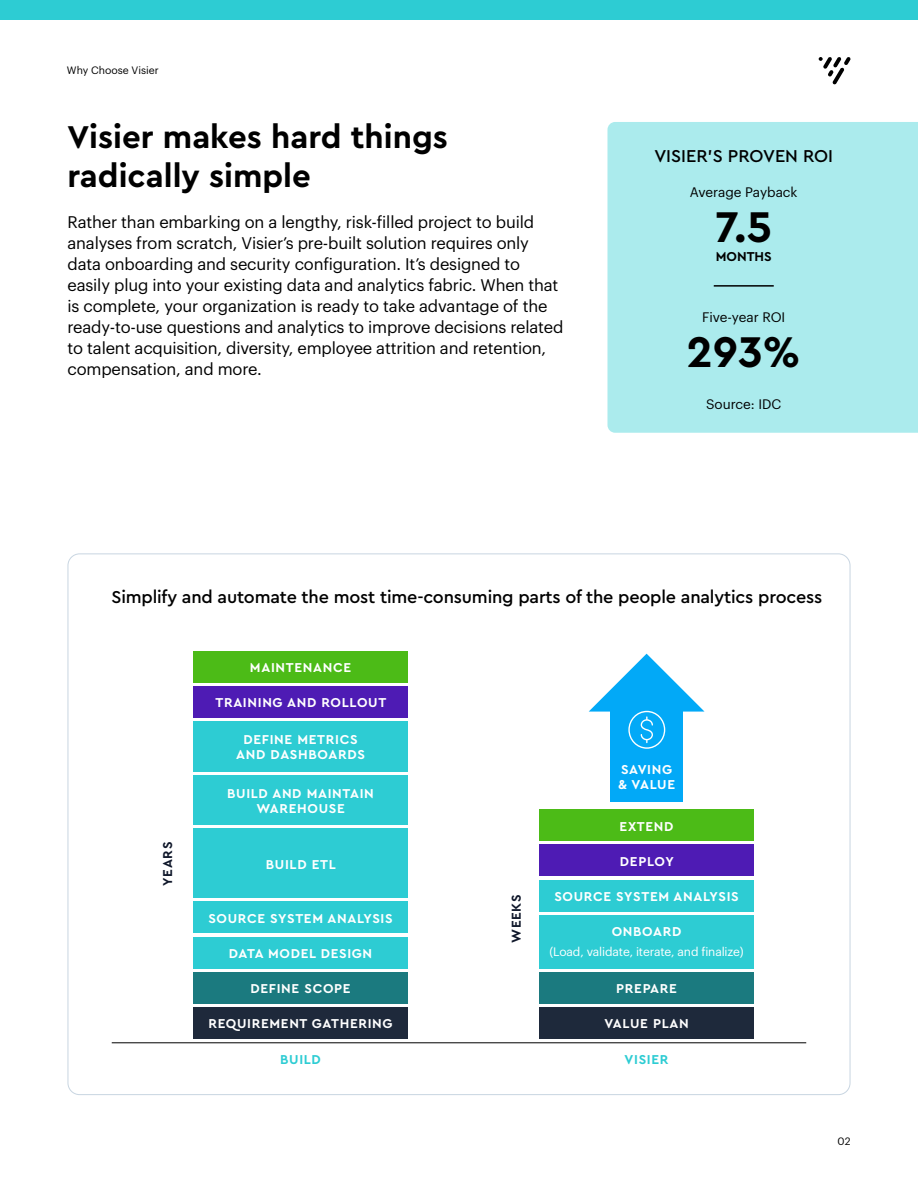
<style>
.page{position:relative;width:918px;height:1188px;background:#fff}
.page>*{position:absolute;margin:0;border:0;box-sizing:border-box;transform-origin:0 0}
.t1{font:700 45px "Cera Pro";color:#000}
.t2{font:700 33px/39px "Cera Pro";color:#000}
.t3{font:500 18px "Cera Pro";letter-spacing:-.01em;color:#000}
.t4{font:16.5px/21px "Graphik";letter-spacing:-.01em;color:#000}
.t5{font:700 13.5px/15px "Cera Pro";letter-spacing:.05em;color:#fff;text-align:center}
.t6{font:13.5px "Graphik";color:#000}
.t7{font:700 13.5px "Cera Pro";letter-spacing:.05em;color:#2dccd3}
.t8{font:700 13.5px "Cera Pro";letter-spacing:.05em;color:#0f172a}
.t9{font:700 13.5px "Cera Pro";color:#000}
.t10{font:12px "Graphik";letter-spacing:-.01em;color:#fff}
.t11{font:10.5px "Graphik";color:#000}
</style>
<div class="page">
<div style="left:607px;top:122px;width:311px;height:311px;background:#abebed"></div>
<hr style="left:714px;top:285px;width:60px;height:2px;background:#000">
<hr style="left:112px;top:1042px;width:694px;height:1px;background:#000">
<div style="left:193px;top:1007px;width:215px;height:32px;background:#1e293b"></div>
<div style="left:193px;top:972px;width:215px;height:32px;background:#1b7a7f"></div>
<div style="left:193px;top:937px;width:215px;height:31px;background:#2dccd3"></div>
<div style="left:193px;top:902px;width:215px;height:31px;background:#2dccd3"></div>
<div style="left:193px;top:829px;width:215px;height:69px;background:#2dccd3"></div>
<div style="left:193px;top:775px;width:215px;height:50px;background:#2dccd3"></div>
<div style="left:193px;top:721px;width:215px;height:51px;background:#2dccd3"></div>
<div style="left:193px;top:686px;width:215px;height:31px;background:#4e1bb4"></div>
<div style="left:193px;top:651px;width:215px;height:31px;background:#4cbb17"></div>
<div style="left:539px;top:1007px;width:215px;height:32px;background:#1e293b"></div>
<div style="left:539px;top:972px;width:215px;height:32px;background:#1b7a7f"></div>
<div style="left:539px;top:915px;width:215px;height:53px;background:#2dccd3"></div>
<div style="left:539px;top:880px;width:215px;height:32px;background:#2dccd3"></div>
<div style="left:539px;top:845px;width:215px;height:31px;background:#4e1bb4"></div>
<div style="left:539px;top:809px;width:215px;height:32px;background:#4cbb17"></div>
<div style="left:610px;top:704px;width:73px;height:97px;background:#02a9f7"></div>
<svg style="left:589px;top:654px;width:116px;height:95px"></svg>
<div style="left:0;top:0;width:918px;height:20px;background:#2dccd3"></div>
<svg style="left:819px;top:57px;width:32px;height:27px"></svg>
<p class="t11" style="left:67px;top:63px;width:93px">Why Choose Visier</p>
<h2 class="t2" style="left:68px;top:116px;width:382px">Visier makes hard things radically simple</h2>
<p class="t4" style="left:68px;top:211px;width:497px">Rather than embarking on a lengthy, risk-filled project to build analyses from scratch, Visier’s pre-built solution requires only data onboarding and security configuration. It’s designed to easily plug into your existing data and analytics fabric. When that is complete, your organization is ready to take advantage of the ready-to-use questions and analytics to improve decisions related to talent acquisition, diversity, employee attrition and retention, compensation, and more.</p>
<p class="t3" style="left:654px;top:144px;width:180px">VISIER’S PROVEN ROI</p>
<p class="t6" style="left:690px;top:182px;width:109px">Average Payback</p>
<h1 class="t1" style="left:715px;top:197px;width:59px">7.5</h1>
<p class="t9" style="left:716px;top:248px;width:57px">MONTHS</p>
<p class="t6" style="left:702px;top:307px;width:85px">Five-year ROI</p>
<h1 class="t1" style="left:686px;top:322px;width:116px">293%</h1>
<p class="t6" style="left:706px;top:394px;width:77px">Source: IDC</p>
<p class="t3" style="left:111px;top:585px;width:712px">Simplify and automate the most time-consuming parts of the people analytics process</p>
<p class="t5" style="left:250px;top:659px;width:103px">MAINTENANCE</p>
<p class="t5" style="left:215px;top:695px;width:172px">TRAINING AND ROLLOUT</p>
<p class="t8" style="left:159px;top:886px;width:45px;rotate:-90deg">YEARS</p>
<p class="t5" style="left:236px;top:732px;width:130px">DEFINE METRICS<br>AND DASHBOARDS</p>
<p class="t5" style="left:227px;top:785px;width:148px">BUILD AND MAINTAIN<br>WAREHOUSE</p>
<p class="t5" style="left:266px;top:856px;width:71px">BUILD ETL</p>
<p class="t5" style="left:208px;top:910px;width:186px">SOURCE SYSTEM ANALYSIS</p>
<p class="t5" style="left:229px;top:946px;width:145px">DATA MODEL DESIGN</p>
<p class="t5" style="left:250px;top:981px;width:102px">DEFINE SCOPE</p>
<p class="t5" style="left:208px;top:1016px;width:186px">REQUIREMENT GATHERING</p>
<p class="t7" style="left:280px;top:1050px;width:42px">BUILD</p>
<p class="t8" style="left:507px;top:943px;width:50px;rotate:-90deg">WEEKS</p>
<p class="t5" style="left:618px;top:761px;width:59px;text-align:left">SAVING &amp; VALUE</p>
<p class="t5" style="left:620px;top:818px;width:55px">EXTEND</p>
<p class="t5" style="left:620px;top:853px;width:55px">DEPLOY</p>
<p class="t5" style="left:554px;top:889px;width:186px">SOURCE SYSTEM ANALYSIS</p>
<p class="t5" style="left:612px;top:924px;width:71px">ONBOARD</p>
<p class="t10" style="left:550px;top:943px;width:196px">(Load, validate, iterate, and finalize)</p>
<p class="t5" style="left:616px;top:981px;width:62px">PREPARE</p>
<p class="t5" style="left:604px;top:1016px;width:86px">VALUE PLAN</p>
<p class="t7" style="left:625px;top:1050px;width:45px">VISIER</p>
<p class="t11" style="left:838px;top:1133px;width:14px">02</p>
</div>
